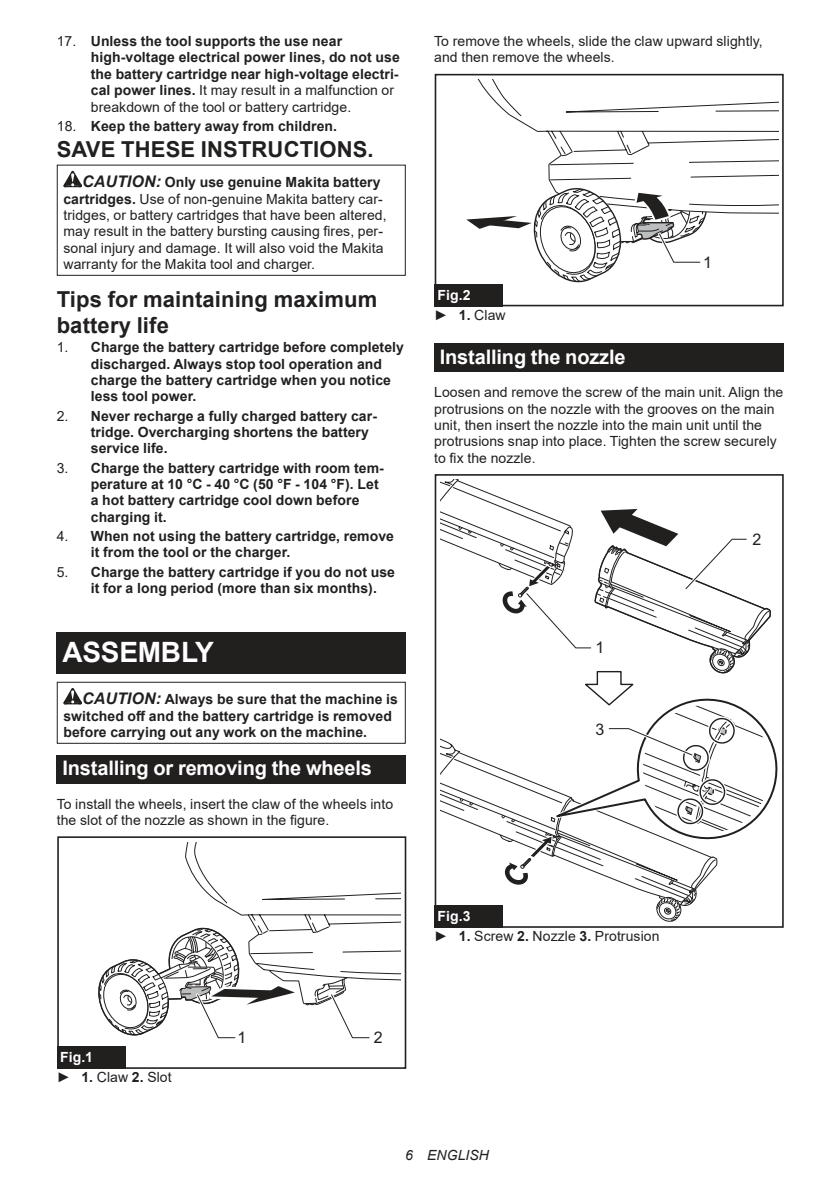
<style>
.page{position:relative;width:840px;height:1191px;background:#fff}
.page>*{position:absolute;margin:0;border:0;box-sizing:border-box;transform-origin:0 0}
.t1{font:700 28px "Arial";letter-spacing:-.01em;color:#fff}
.t2{font:700 22px/25.8px "Arial";letter-spacing:.005em;color:#221f1f}
.t3{font:700 20px "Arial";letter-spacing:-.01em;color:#fff}
.t4{font:16px "Arial";color:#221f1f}
.t5{font:700 14px/16.4px "Arial";letter-spacing:.005em;color:#221f1f}
.t6{font:14px/16.4px "Arial";letter-spacing:.005em;color:#221f1f}
.t7{font:700 14px/20.2px "Arial";color:#fff}
.t8{font:italic 14px "Arial";letter-spacing:.005em;color:#221f1f}
.s1{font-weight:400}
.s2{font-weight:700;font-style:italic;font-size:16px}
.s3{font-weight:700}
.s4{font-style:italic;font-size:16px}
.s5{font-weight:400;color:#221f1f}
.s6{color:#221f1f}
.s7{font-weight:700;color:#fff}
</style>
<div class="page">
<svg style="left:63px;top:171px;width:19px;height:16px"></svg>
<div style="left:57px;top:165px;width:348px;height:111px;border:1px solid #221f1f"></div>
<div style="left:57px;top:632px;width:348px;height:41px;background:#221f1f"></div>
<svg style="left:63px;top:688px;width:19px;height:16px"></svg>
<div style="left:57px;top:682px;width:348px;height:62px;border:1px solid #221f1f"></div>
<div style="left:57px;top:755px;width:348px;height:28px;background:#221f1f"></div>
<div style="left:57px;top:836px;width:349px;height:232px;border:2px solid #221f1f"></div>
<svg style="left:98px;top:842px;width:302px;height:197px"></svg>
<div style="left:57px;top:1046px;width:68px;height:22px;background:#221f1f"></div>
<svg style="left:477px;top:79px;width:300px;height:135px"></svg>
<div style="left:434px;top:74px;width:349px;height:232px;border:2px solid #221f1f"></div>
<svg style="left:466px;top:162px;width:241px;height:125px"></svg>
<div style="left:434px;top:284px;width:68px;height:22px;background:#221f1f"></div>
<div style="left:434px;top:344px;width:348px;height:28px;background:#221f1f"></div>
<div style="left:434px;top:474px;width:349px;height:453px;border:2px solid #221f1f"></div>
<svg style="left:440px;top:480px;width:343px;height:442px"></svg>
<div style="left:434px;top:905px;width:68px;height:22px;background:#221f1f"></div>
<p class="t5" style="left:91px;top:34px;width:310px;text-indent:-34px"><span class="s1">17.</span> Unless the tool supports the use near high-voltage electrical power lines, do not use the battery cartridge near high-voltage electri&shy;cal power lines. <span class="s1">It may result in a malfunction or breakdown of the tool or battery cartridge.</span></p>
<p class="t5" style="left:57px;top:119px;width:281px"><span class="s1">18.</span> Keep the battery away from children.</p>
<h2 class="t2" style="left:57px;top:138px;width:318px">SAVE THESE INSTRUCTIONS.</h2>
<p class="t6" style="left:63px;top:174px;width:324px;text-indent:19px"><span class="s2">CAUTION:</span> <span class="s3">Only use genuine Makita battery cartridges.</span> Use of non-genuine Makita battery car&shy;tridges, or battery cartridges that have been altered, may result in the battery bursting causing fires, per&shy;sonal injury and damage. It will also void the Makita warranty for the Makita tool and charger.</p>
<h2 class="t2" style="left:57px;top:289px;width:322px">Tips for maintaining maximum battery life</h2>
<p class="t5" style="left:91px;top:340px;width:314px;text-indent:-34px"><span class="s1">1.</span> Charge the battery cartridge before completely discharged. Always stop tool operation and charge the battery cartridge when you notice less tool power.</p>
<p class="t5" style="left:91px;top:409px;width:287px;text-indent:-34px"><span class="s1">2.</span> Never recharge a fully charged battery car&shy;tridge. Overcharging shortens the battery service life.</p>
<p class="t5" style="left:91px;top:461px;width:294px;text-indent:-34px"><span class="s1">3.</span> Charge the battery cartridge with room tem&shy;perature at 10 °C - 40 °C (50 °F - 104 °F). Let a hot battery cartridge cool down before charging it.</p>
<p class="t5" style="left:91px;top:529px;width:304px;text-indent:-34px"><span class="s1">4.</span> When not using the battery cartridge, remove it from the tool or the charger.</p>
<p class="t5" style="left:91px;top:565px;width:305px;text-indent:-34px"><span class="s1">5.</span> Charge the battery cartridge if you do not use it for a long period (more than six months).</p>
<h1 class="t1" style="left:62px;top:642px;width:153px">ASSEMBLY</h1>
<p class="t5" style="left:63px;top:692px;width:336px;text-indent:19px"><span class="s4">CAUTION:</span> Always be sure that the machine is switched off and the battery cartridge is removed before carrying out any work on the machine.</p>
<h3 class="t3" style="left:62px;top:760px;width:311px">Installing or removing the wheels</h3>
<p class="t6" style="left:57px;top:796px;width:338px">To install the wheels, insert the claw of the wheels into the slot of the nozzle as shown in the figure.</p>
<p class="t6" style="left:434px;top:33px;width:330px">To remove the wheels, slide the claw upward slightly, and then remove the wheels.</p>
<p class="t4" style="left:702px;top:253px;width:10px">1</p>
<p class="t7" style="left:434px;top:286px;width:73px">Fig.2<br><span class="s5">►</span> <span class="s6">1.</span> <span class="s5">Claw</span></p>
<h3 class="t3" style="left:439px;top:349px;width:187px">Installing the nozzle</h3>
<p class="t6" style="left:434px;top:385px;width:350px">Loosen and remove the screw of the main unit. Align the protrusions on the nozzle with the grooves on the main unit, then insert the nozzle into the main unit until the protrusions snap into place. Tighten the screw securely to fix the nozzle.</p>
<p class="t4" style="left:595px;top:638px;width:10px">1</p>
<p class="t4" style="left:595px;top:720px;width:10px">3</p>
<p class="t4" style="left:752px;top:530px;width:10px">2</p>
<p class="t6" style="left:434px;top:906px;width:227px;line-height:20.2px"><span class="s7">Fig.3<br></span>► <span class="s3">1.</span> Screw <span class="s3">2.</span> Nozzle <span class="s3">3.</span> Protrusion</p>
<p class="t6" style="left:57px;top:1047px;width:116px;line-height:20.2px"><span class="s7">Fig.1<br></span>► <span class="s3">1.</span> Claw <span class="s3">2.</span> Slot</p>
<p class="t4" style="left:237px;top:1028px;width:10px">1</p>
<p class="t4" style="left:373px;top:1028px;width:10px">2</p>
<p class="t8" style="left:405px;top:1147px;width:85px">6 ENGLISH</p>
</div>
